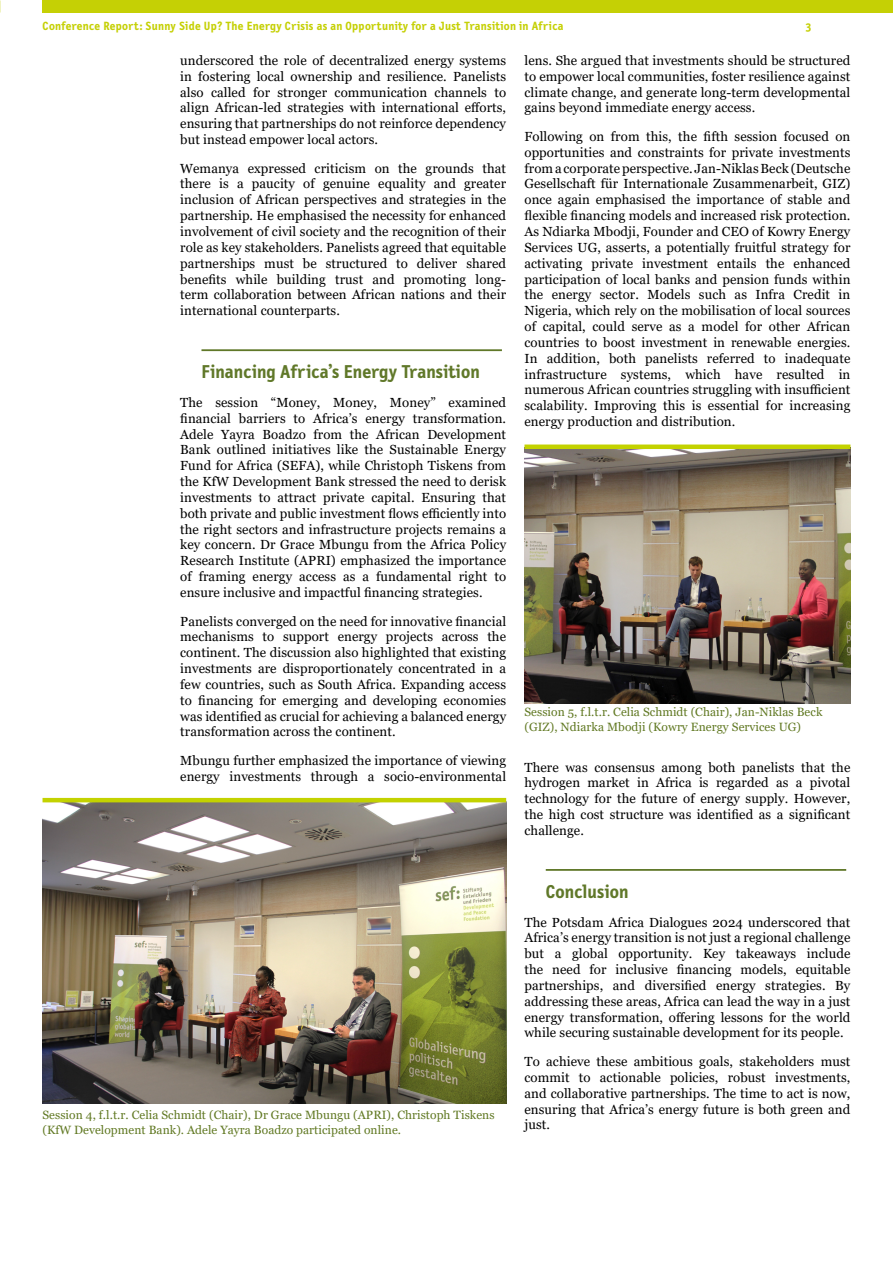
<style>
.page{position:relative;width:893px;height:1263px;background:#fff}
.page>*{position:absolute;margin:0;border:0;box-sizing:border-box;transform-origin:0 0}
.GGS_Überschrift{font:700 18.75px "Letter Gothic Text OT";letter-spacing:.005em;color:#607829}
.GGS_Fließtext{font:13.2px/15.9px "Georgia";letter-spacing:.005em;color:#000;text-align:justify}
.Unterschrift_Bild{font:12px/15px "Georgia";letter-spacing:.005em;color:#617923}
.t1{font:700 12px "Letter Gothic Text OT";letter-spacing:.02em;color:#c5d005}
</style>
<div class="page">
<hr style="left:201px;top:349px;width:301px;height:2px;background:#607829">
<hr style="left:546px;top:869px;width:300px;height:2px;background:#607829">
<div style="left:43px;top:0;width:850px;height:13px;background:#c5d005"></div>
<img style="left:43px;top:802px;width:463px;height:301px">
<hr style="left:43px;top:798px;width:463px;height:4px;background:#c3d200">
<img style="left:524px;top:449px;width:326px;height:254px">
<div style="left:524px;top:444px;width:326px;height:5px;background:#c3d200"></div>
<p class="t1" style="left:43px;top:18px;width:523px">Conference Report: Sunny Side Up? The Energy Crisis as an Opportunity for a Just Transition in Africa</p>
<p class="t1" style="left:806px;top:18px;width:7px">3</p>
<p class="GGS_Fließtext" style="left:180px;top:53px;width:327px">underscored the role of decentralized energy systems in fostering local ownership and resilience. Panelists also called for stronger communication channels to align African-led strategies with international efforts, ensuring that partnerships do not reinforce dependency but instead empower local actors.</p>
<p class="GGS_Fließtext" style="left:180px;top:160px;width:327px">Wemanya expressed criticism on the grounds that there is a paucity of genuine equality and greater inclusion of African perspectives and strategies in the partnership. He emphasised the necessity for enhanced involvement of civil society and the recognition of their role as key stakeholders. Panelists agreed that equitable partnerships must be structured to deliver shared benefits while building trust and promoting long&shy;term collaboration between African nations and their international counterparts.</p>
<p class="GGS_Überschrift" style="left:201px;top:360px;width:280px">Financing Africa’s Energy Transition</p>
<p class="GGS_Fließtext" style="left:180px;top:395px;width:327px">The session “Money, Money, Money” examined financial barriers to Africa’s energy transformation.<br>Adele Yayra Boadzo from the African Development Bank outlined initiatives like the Sustainable Energy Fund for Africa (SEFA), while Christoph Tiskens from the KfW Development Bank stressed the need to derisk investments to attract private capital. Ensuring that both private and public investment flows efficiently into the right sectors and infrastructure projects remains a key concern. Dr Grace Mbungu from the Africa Policy Research Institute (APRI) emphasized the importance of framing energy access as a fundamental right to ensure inclusive and impactful financing strategies.</p>
<p class="GGS_Fließtext" style="left:180px;top:613px;width:327px">Panelists converged on the need for innovative financial mechanisms to support energy projects across the continent. The discussion also highlighted that existing investments are disproportionately concentrated in a few countries, such as South Africa. Expanding access to financing for emerging and developing economies was identified as crucial for achieving a balanced energy transformation across the continent.</p>
<p class="GGS_Fließtext" style="left:180px;top:753px;width:327px">Mbungu further emphasized the importance of viewing energy investments through a socio-environmental</p>
<p class="GGS_Fließtext" style="left:524px;top:53px;width:327px">lens. She argued that investments should be structured to empower local communities, foster resilience against climate change, and generate long-term developmental gains beyond immediate energy access.</p>
<p class="GGS_Fließtext" style="left:524px;top:129px;width:327px">Following on from this, the fifth session focused on opportunities and constraints for private investments from a corporate perspective. Jan-Niklas Beck (Deutsche Gesellschaft für Internationale Zusammenarbeit, GIZ) once again emphasised the importance of stable and flexible financing models and increased risk protection.<br>As Ndiarka Mbodji, Founder and CEO of Kowry Energy Services UG, asserts, a potentially fruitful strategy for activating private investment entails the enhanced participation of local banks and pension funds within the energy sector. Models such as Infra Credit in Nigeria, which rely on the mobilisation of local sources of capital, could serve as a model for other African countries to boost investment in renewable energies.<br>In addition, both panelists referred to inadequate infrastructure systems, which have resulted in numerous African countries struggling with insufficient scalability. Improving this is essential for increasing energy production and distribution.</p>
<p class="Unterschrift_Bild" style="left:524px;top:704px;width:299px">Session 5, f.l.t.r. Celia Schmidt (Chair), Jan-Niklas Beck (GIZ), Ndiarka Mbodji (Kowry Energy Services UG)</p>
<p class="GGS_Fließtext" style="left:524px;top:759px;width:327px">There was consensus among both panelists that the hydrogen market in Africa is regarded as a pivotal technology for the future of energy supply. However, the high cost structure was identified as a significant challenge.</p>
<p class="Unterschrift_Bild" style="left:43px;top:1108px;width:454px">Session 4, f.l.t.r. Celia Schmidt (Chair), Dr Grace Mbungu (APRI), Christoph Tiskens (KfW Development Bank). Adele Yayra Boadzo participated online.</p>
<p class="GGS_Überschrift" style="left:546px;top:880px;width:84px">Conclusion</p>
<p class="GGS_Fließtext" style="left:524px;top:914px;width:327px">The Potsdam Africa Dialogues 2024 underscored that Africa’s energy transition is not just a regional challenge but a global opportunity. Key takeaways include the need for inclusive financing models, equitable partnerships, and diversified energy strategies. By addressing these areas, Africa can lead the way in a just energy transformation, offering lessons for the world while securing sustainable development for its people.</p>
<p class="GGS_Fließtext" style="left:524px;top:1054px;width:327px">To achieve these ambitious goals, stakeholders must commit to actionable policies, robust investments, and collaborative partnerships. The time to act is now, ensuring that Africa’s energy future is both green and just.</p>
</div>
